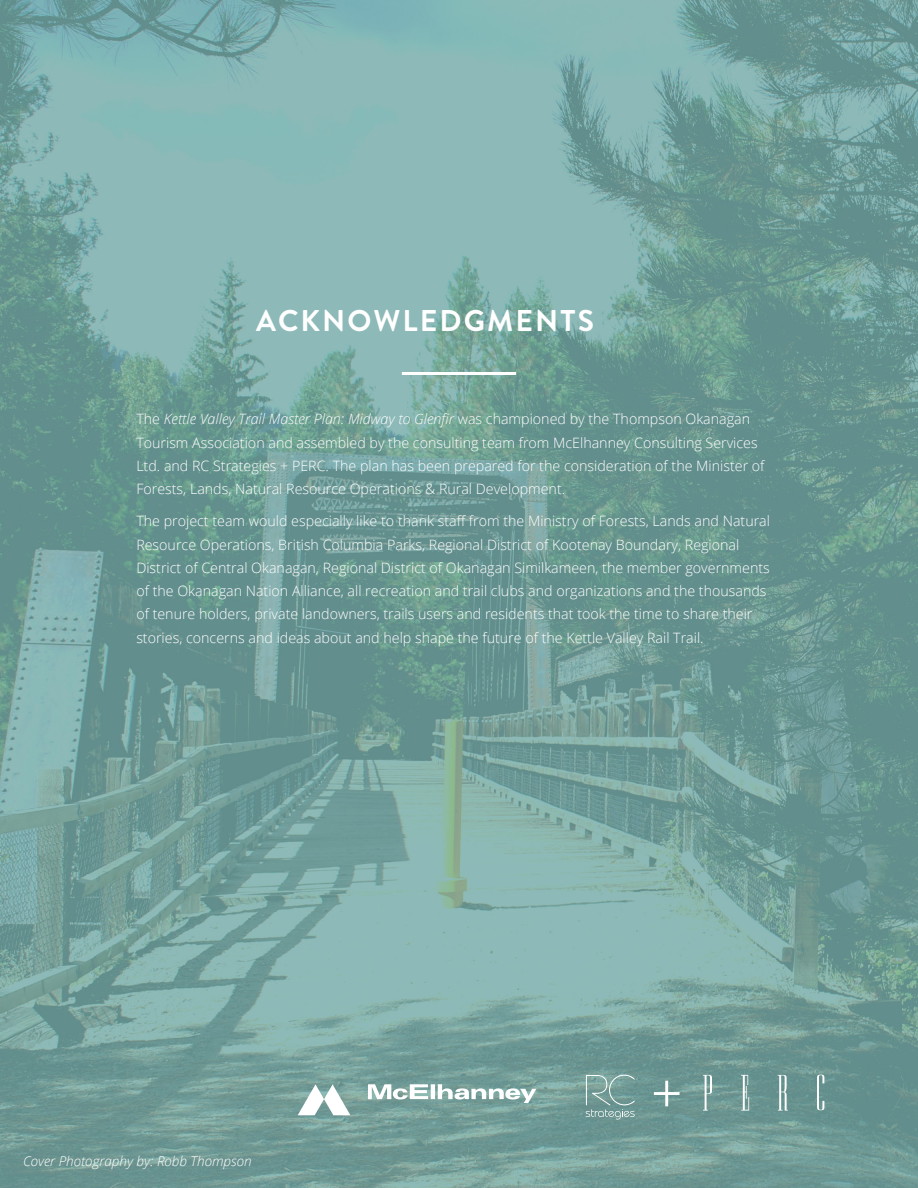
<style>
.page{position:relative;width:918px;height:1188px;background:#fff}
.page>*{position:absolute;margin:0;border:0;box-sizing:border-box;transform-origin:0 0}
.Heading_1{font:700 30px "Brandon Grotesque";letter-spacing:.07em;color:#fff}
.Body_Paragraph{font:300 14.25px/23.2px "Open Sans";color:#fff}
.Body_Paragraph-2{font:italic 300 13.5px "Open Sans";color:#fff}
.s1{font-style:italic}
</style>
<div class="page">
<img style="left:0;top:0;width:918px;height:1188px">
<hr style="left:402px;top:372px;width:114px;height:3px;background:#fff">
<svg style="left:298px;top:1084px;width:52px;height:31px"></svg>
<svg style="left:368px;top:1084px;width:168px;height:19px"></svg>
<svg style="left:586px;top:1075px;width:49px;height:45px;background:#81a6a2"></svg>
<svg style="left:703px;top:1075px;width:9px;height:36px"></svg>
<svg style="left:778px;top:1075px;width:10px;height:36px"></svg>
<svg style="left:817px;top:1075px;width:7px;height:35px"></svg>
<svg style="left:741px;top:1075px;width:8px;height:36px"></svg>
<svg style="left:654px;top:1081px;width:26px;height:25px"></svg>
<p class="Heading_1" style="left:256px;top:300px;width:339px">ACKNOWLEDGMENTS</p>
<p class="Body_Paragraph" style="left:136px;top:407px;width:630px">The <span class="s1">Kettle Valley Trail Master Plan: Midway to Glenfir</span> was championed by the Thompson Okanagan Tourism Association and assembled by the consulting team from McElhanney Consulting Services Ltd. and RC Strategies + PERC. The plan has been prepared for the consideration of the Minister of Forests, Lands, Natural Resource Operations &amp; Rural Development.</p>
<p class="Body_Paragraph" style="left:136px;top:509px;width:635px">The project team would especially like to thank staff from the Ministry of Forests, Lands and Natural Resource Operations, British Columbia Parks, Regional District of Kootenay Boundary, Regional District of Central Okanagan, Regional District of Okanagan Similkameen, the member governments of the Okanagan Nation Alliance, all recreation and trail clubs and organizations and the thousands of tenure holders, private landowners, trails users and residents that took the time to share their stories, concerns and ideas about and help shape the future of the Kettle Valley Rail Trail.</p>
<p class="Body_Paragraph-2" style="left:23px;top:1152px;width:230px">Cover Photography by: Robb Thompson</p>
</div>
